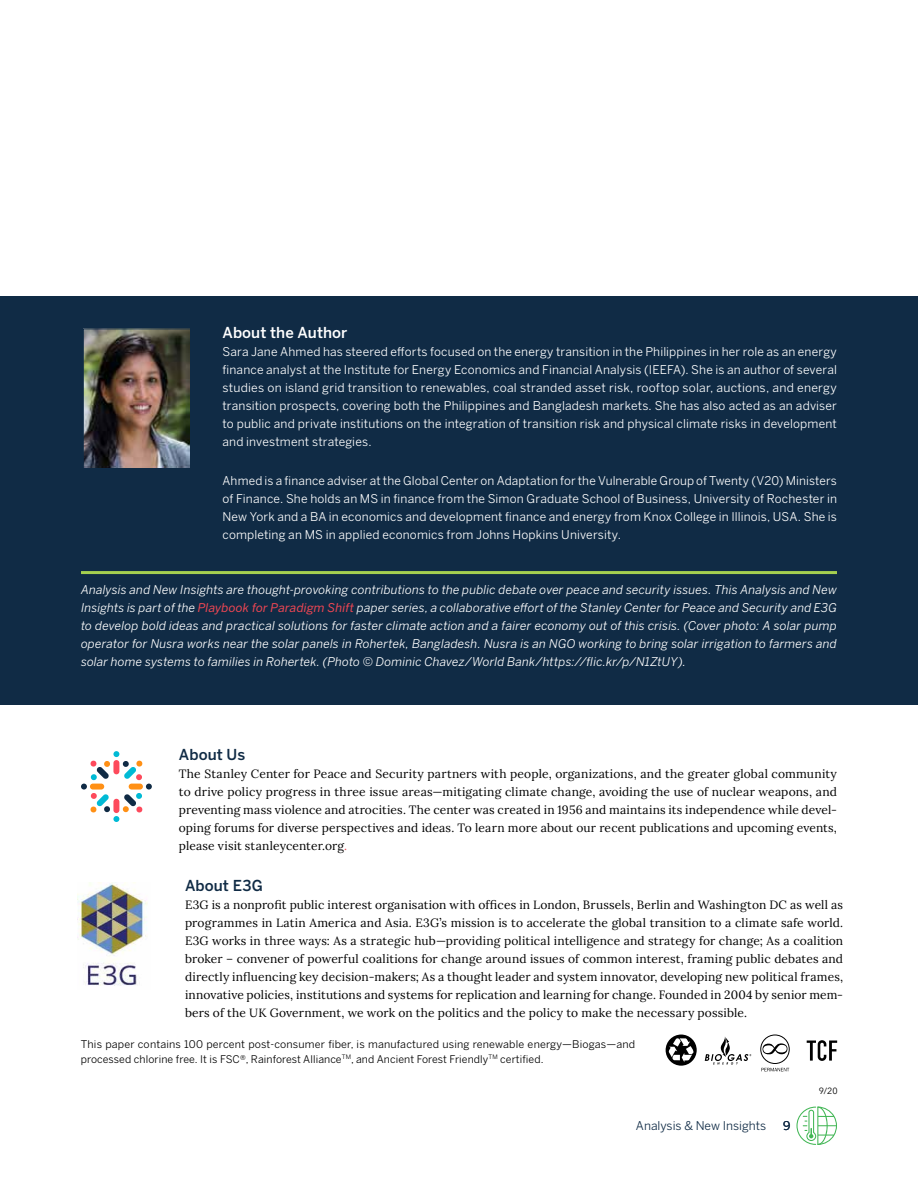
<style>
.page{position:relative;width:918px;height:1188px;background:#fff}
.page>*{position:absolute;margin:0;border:0;box-sizing:border-box;transform-origin:0 0}
.t1{font:500 15px "Benton Sans";letter-spacing:.005em;color:#102b45}
.t2{font:500 15px "Benton Sans";letter-spacing:.005em;color:#fff}
.t3{font:12px/18px "Lora";letter-spacing:.015em;color:#000;text-align:justify}
.t4{font:12px/18px "Benton Sans";letter-spacing:.015em;color:#fff;text-align:justify}
.t5{font:italic 12px/18px "Benton Sans";letter-spacing:.01em;color:#fff;text-align:justify}
.t6{font:12px "Benton Sans";color:#102b45}
.t7{font:10.5px/14.7px "Benton Sans";letter-spacing:.01em;color:#000}
.t8{font:9px "Avenir Next";color:#000}
.s1{color:#ef4653}
</style>
<div class="page">
<svg style="left:666px;top:1035px;width:31px;height:31px"></svg>
<svg style="left:807px;top:1040px;width:30px;height:21px"></svg>
<svg style="left:761px;top:1068px;width:28px;height:3px"></svg>
<div style="left:760px;top:1035px;width:30px;height:29px;border:1px solid #000;border-radius:50%"></div>
<svg style="left:762px;top:1043px;width:26px;height:12px"></svg>
<svg style="left:705px;top:1037px;width:46px;height:28px"></svg>
<div style="left:0;top:297px;width:918px;height:408px;background:#102b45"></div>
<img style="left:85px;top:330px;width:104px;height:137px">
<div style="left:83px;top:328px;width:108px;height:160px;border:1px solid #102b45"></div>
<hr style="left:81px;top:571px;width:756px;height:3px;background:#a5cf4f">
<img style="left:78px;top:882px;width:70px;height:104px">
<svg style="left:81px;top:751px;width:71px;height:71px"></svg>
<div style="left:113px;top:760px;width:6px;height:14px;background:#fd4a5c;border-radius:3px"></div>
<svg style="left:796px;top:1107px;width:41px;height:38px"></svg>
<p class="t2" style="left:222px;top:324px;width:126px">About the Author</p>
<p class="t4" style="left:222px;top:343px;width:616px">Sara Jane Ahmed has steered efforts focused on the energy transition in the Philippines in her role as an energy finance analyst at the Institute for Energy Economics and Financial Analysis (IEEFA). She is an author of several studies on island grid transition to renewables, coal stranded asset risk, rooftop solar, auctions, and energy transition prospects, covering both the Philippines and Bangladesh markets. She has also acted as an adviser to public and private institutions on the integration of transition risk and physical climate risks in development and investment strategies.</p>
<p class="t4" style="left:222px;top:471px;width:616px">Ahmed is a finance adviser at the Global Center on Adaptation for the Vulnerable Group of Twenty (V20) Ministers of Finance. She holds an MS in finance from the Simon Graduate School of Business, University of Rochester in New York and a BA in economics and development finance and energy from Knox College in Illinois, USA. She is completing an MS in applied economics from Johns Hopkins University.</p>
<p class="t5" style="left:81px;top:581px;width:757px">Analysis and New Insights are thought-provoking contributions to the public debate over peace and security issues. This Analysis and New Insights is part of the <span class="s1">Playbook for Paradigm Shift</span> paper series, a collaborative effort of the Stanley Center for Peace and Security and E3G to develop bold ideas and practical solutions for faster climate action and a fairer economy out of this crisis. (Cover photo: A solar pump operator for Nusra works near the solar panels in Rohertek, Bangladesh. Nusra is an NGO working to bring solar irrigation to farmers and solar home systems to families in Rohertek. (Photo © Dominic Chavez/World Bank/https://flic.kr/p/N1ZtUY).</p>
<p class="t1" style="left:179px;top:745px;width:68px">About Us</p>
<p class="t3" style="left:179px;top:764px;width:660px">The Stanley Center for Peace and Security partners with people, organizations, and the greater global community to drive policy progress in three issue areas—mitigating climate change, avoiding the use of nuclear weapons, and preventing mass violence and atrocities. The center was created in 1956 and maintains its independence while devel&shy;oping forums for diverse perspectives and ideas. To learn more about our recent publications and upcoming events, please visit stanleycenter.org<span class="s1">.</span></p>
<p class="t1" style="left:185px;top:876px;width:79px">About E3G</p>
<p class="t3" style="left:185px;top:895px;width:660px">E3G is a nonprofit public interest organisation with offices in London, Brussels, Berlin and Washington DC as well as programmes in Latin America and Asia. E3G’s mission is to accelerate the global transition to a climate safe world.<br>E3G works in three ways: As a strategic hub—providing political intelligence and strategy for change; As a coalition broker – convener of powerful coalitions for change around issues of common interest, framing public debates and directly influencing key decision‐makers; As a thought leader and system innovator, developing new political frames, innovative policies, institutions and systems for replication and learning for change. Founded in 2004 by senior mem&shy;bers of the UK Government, we work on the politics and the policy to make the necessary possible.</p>
<p class="t7" style="left:81px;top:1037px;width:556px">This paper contains 100 percent post-consumer fiber, is manufactured using renewable energy—Biogas—and processed chlorine free. It is FSC®, Rainforest Alliance<sup>TM</sup>, and Ancient Forest Friendly<sup>TM</sup> certified.</p>
<p class="t6" style="left:636px;top:1118px;width:132px">Analysis &amp; New Insights</p>
<p class="t6" style="left:783px;top:1118px;width:9px">9</p>
<p class="t8" style="left:819px;top:1083px;width:20px">9/20</p>
</div>
